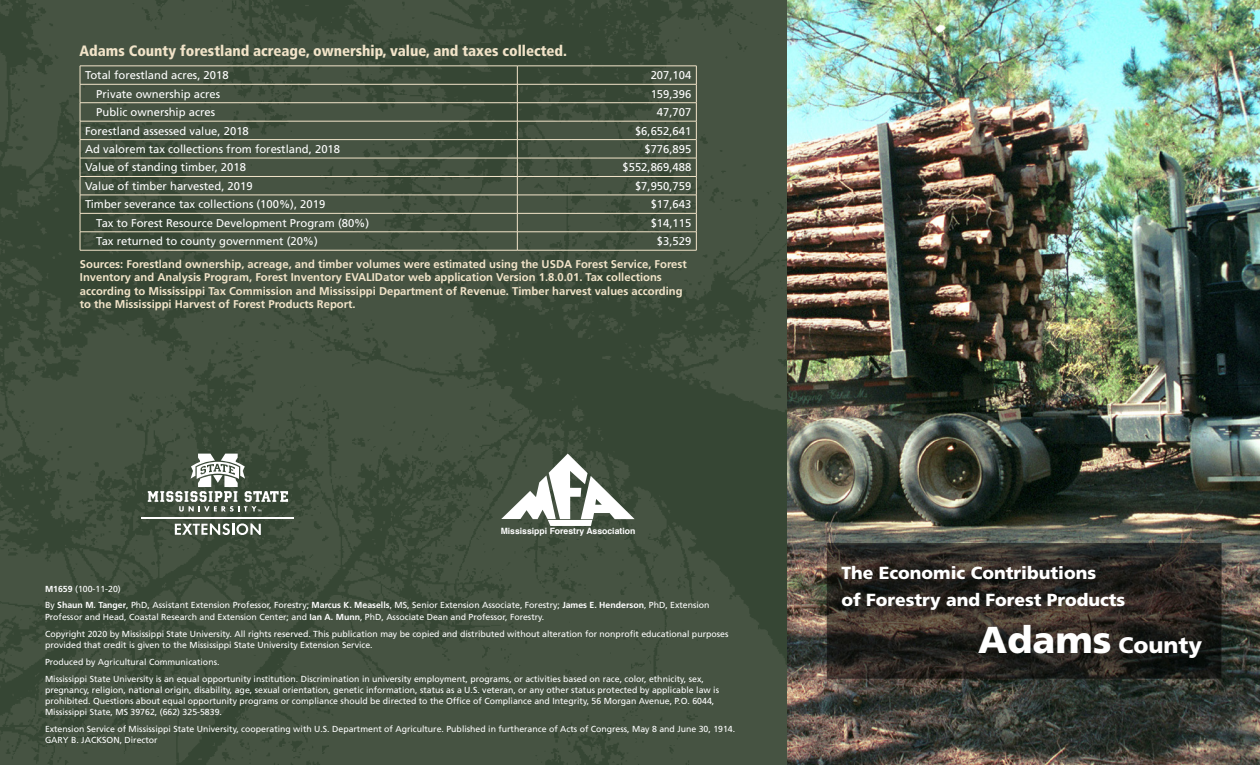
<style>
.page{position:relative;width:1260px;height:765px;background:#fff}
.page>*{position:absolute;margin:0;border:0;box-sizing:border-box;transform-origin:0 0}
.t1{font:900 22.5px "Frutiger LT Std";color:#fff}
.t2{font:900 17.5px "Frutiger LT Std";color:#fff}
.back_table_head{font:900 condensed 15px "Frutiger LT Std";color:#f2e4c9}
.back_table_info{font:11.25px "Frutiger LT Std";color:#fff}
.back_table_source_in{font:700 11.25px/13.5px "Frutiger LT Std";color:#f2e4c9}
.table_2_subtotals{font:8.75px/11.2px "Frutiger LT Std";color:#fff}
.t3{font:700 8.62px "Helvetica";color:#fff}
.s1{font-weight:700}
.s2{font-size:37.5px}
</style>
<div class="page">
<img style="left:0;top:0;width:1260px;height:765px">
<svg style="left:175px;top:523px;width:86px;height:12px"></svg>
<hr style="left:142px;top:518px;width:152px;height:1px;background:#fff">
<svg style="left:148px;top:454px;width:140px;height:58px"></svg>
<svg style="left:501px;top:454px;width:134px;height:72px"></svg>
<hr style="left:80px;top:66px;width:437px;height:1px;background:#f2e4c9">
<hr style="left:517px;top:66px;width:180px;height:1px;background:#f2e4c9">
<hr style="left:80px;top:84px;width:437px;height:1px;background:#f2e4c9">
<hr style="left:517px;top:84px;width:180px;height:1px;background:#f2e4c9">
<hr style="left:80px;top:103px;width:437px;height:1px;background:#f2e4c9">
<hr style="left:517px;top:103px;width:180px;height:1px;background:#f2e4c9">
<hr style="left:80px;top:121px;width:437px;height:1px;background:#f2e4c9">
<hr style="left:517px;top:121px;width:180px;height:1px;background:#f2e4c9">
<hr style="left:80px;top:139px;width:437px;height:1px;background:#f2e4c9">
<hr style="left:517px;top:139px;width:180px;height:1px;background:#f2e4c9">
<hr style="left:80px;top:158px;width:437px;height:1px;background:#f2e4c9">
<hr style="left:517px;top:158px;width:180px;height:1px;background:#f2e4c9">
<hr style="left:80px;top:176px;width:437px;height:1px;background:#f2e4c9">
<hr style="left:517px;top:176px;width:180px;height:1px;background:#f2e4c9">
<hr style="left:80px;top:195px;width:437px;height:1px;background:#f2e4c9">
<hr style="left:517px;top:195px;width:180px;height:1px;background:#f2e4c9">
<hr style="left:80px;top:213px;width:437px;height:1px;background:#f2e4c9">
<hr style="left:517px;top:213px;width:180px;height:1px;background:#f2e4c9">
<hr style="left:80px;top:232px;width:437px;height:1px;background:#f2e4c9">
<svg style="left:80px;top:66px;width:1px;height:184px"></svg>
<hr style="left:517px;top:232px;width:180px;height:1px;background:#f2e4c9">
<svg style="left:517px;top:66px;width:1px;height:184px"></svg>
<svg style="left:696px;top:66px;width:1px;height:184px"></svg>
<hr style="left:80px;top:250px;width:437px;height:1px;background:#f2e4c9">
<hr style="left:517px;top:250px;width:180px;height:1px;background:#f2e4c9">
<p class="back_table_head" style="left:80px;top:42px;width:489px">Adams County forestland acreage, ownership, value, and taxes collected.</p>
<p class="back_table_info" style="left:85px;top:69px;width:145px">Total forestland acres, 2018</p>
<p class="back_table_info" style="left:651px;top:69px;width:42px">207,104</p>
<p class="back_table_info" style="left:96px;top:87px;width:125px">Private ownership acres</p>
<p class="back_table_info" style="left:651px;top:87px;width:42px">159,396</p>
<p class="back_table_info" style="left:96px;top:106px;width:120px">Public ownership acres</p>
<p class="back_table_info" style="left:657px;top:106px;width:36px">47,707</p>
<p class="back_table_info" style="left:85px;top:124px;width:165px">Forestland assessed value, 2018</p>
<p class="back_table_info" style="left:635px;top:124px;width:58px">$6,652,641</p>
<p class="back_table_info" style="left:85px;top:143px;width:257px">Ad valorem tax collections from forestland, 2018</p>
<p class="back_table_info" style="left:644px;top:143px;width:48px">$776,895</p>
<p class="back_table_info" style="left:85px;top:161px;width:162px">Value of standing timber, 2018</p>
<p class="back_table_info" style="left:623px;top:161px;width:70px">$552,869,488</p>
<p class="back_table_info" style="left:85px;top:179px;width:169px">Value of timber harvested, 2019</p>
<p class="back_table_info" style="left:635px;top:179px;width:58px">$7,950,759</p>
<p class="back_table_info" style="left:85px;top:198px;width:242px">Timber severance tax collections (100%), 2019</p>
<p class="back_table_info" style="left:651px;top:198px;width:42px">$17,643</p>
<p class="back_table_info" style="left:96px;top:216px;width:274px">Tax to Forest Resource Development Program (80%)</p>
<p class="back_table_info" style="left:651px;top:216px;width:42px">$14,115</p>
<p class="back_table_info" style="left:96px;top:235px;width:223px">Tax returned to county government (20%)</p>
<p class="back_table_info" style="left:657px;top:235px;width:36px">$3,529</p>
<p class="back_table_source_in" style="left:80px;top:257px;width:609px">Sources: Forestland ownership, acreage, and timber volumes were estimated using the USDA Forest Service, Forest Inventory and Analysis Program, Forest Inventory EVALIDator web application Version 1.8.0.01. Tax collections according to Mississippi Tax Commission and Mississippi Department of Revenue. Timber harvest values according to the Mississippi Harvest of Forest Products Report.</p>
<p class="t3" style="left:501px;top:524px;width:136px">Mississippi Forestry Association</p>
<p class="table_2_subtotals" style="left:45px;top:583px;width:77px"><span class="s1">M1659</span> (100-11-20)</p>
<p class="table_2_subtotals" style="left:45px;top:600px;width:666px">By <span class="s1">Shaun M. Tanger</span>, PhD, Assistant Extension Professor, Forestry; <span class="s1">Marcus K. Measells</span>, MS, Senior Extension Associate, Forestry; <span class="s1">James E. Henderson</span>, PhD, Extension<br>Professor and Head, Coastal Research and Extension Center; and <span class="s1">Ian A. Munn</span>, PhD, Associate Dean and Professor, Forestry.</p>
<p class="table_2_subtotals" style="left:45px;top:628px;width:685px">Copyright 2020 by Mississippi State University. All rights reserved. This publication may be copied and distributed without alteration for nonprofit educational purposes provided that credit is given to the Mississippi State University Extension Service.</p>
<p class="table_2_subtotals" style="left:45px;top:656px;width:176px">Produced by Agricultural Communications.</p>
<p class="table_2_subtotals" style="left:45px;top:673px;width:676px">Mississippi State University is an equal opportunity institution. Discrimination in university employment, programs, or activities based on race, color, ethnicity, sex, pregnancy, religion, national origin, disability, age, sexual orientation, genetic information, status as a U.S. veteran, or any other status protected by applicable law is prohibited. Questions about equal opportunity programs or compliance should be directed to the Office of Compliance and Integrity, 56 Morgan Avenue, P.O. 6044, Mississippi State, MS 39762, (662) 325-5839.</p>
<p class="table_2_subtotals" style="left:45px;top:724px;width:692px">Extension Service of Mississippi State University, cooperating with U.S. Department of Agriculture. Published in furtherance of Acts of Congress, May 8 and June 30, 1914.<br>GARY B. JACKSON, Director</p>
<p class="t2" style="left:841px;top:563px;width:256px">The Economic Contributions</p>
<p class="t2" style="left:841px;top:590px;width:286px">of Forestry and Forest Products</p>
<p class="t1" style="left:978px;top:631px;width:226px"><span class="s2">Adams</span> County</p>
</div>
